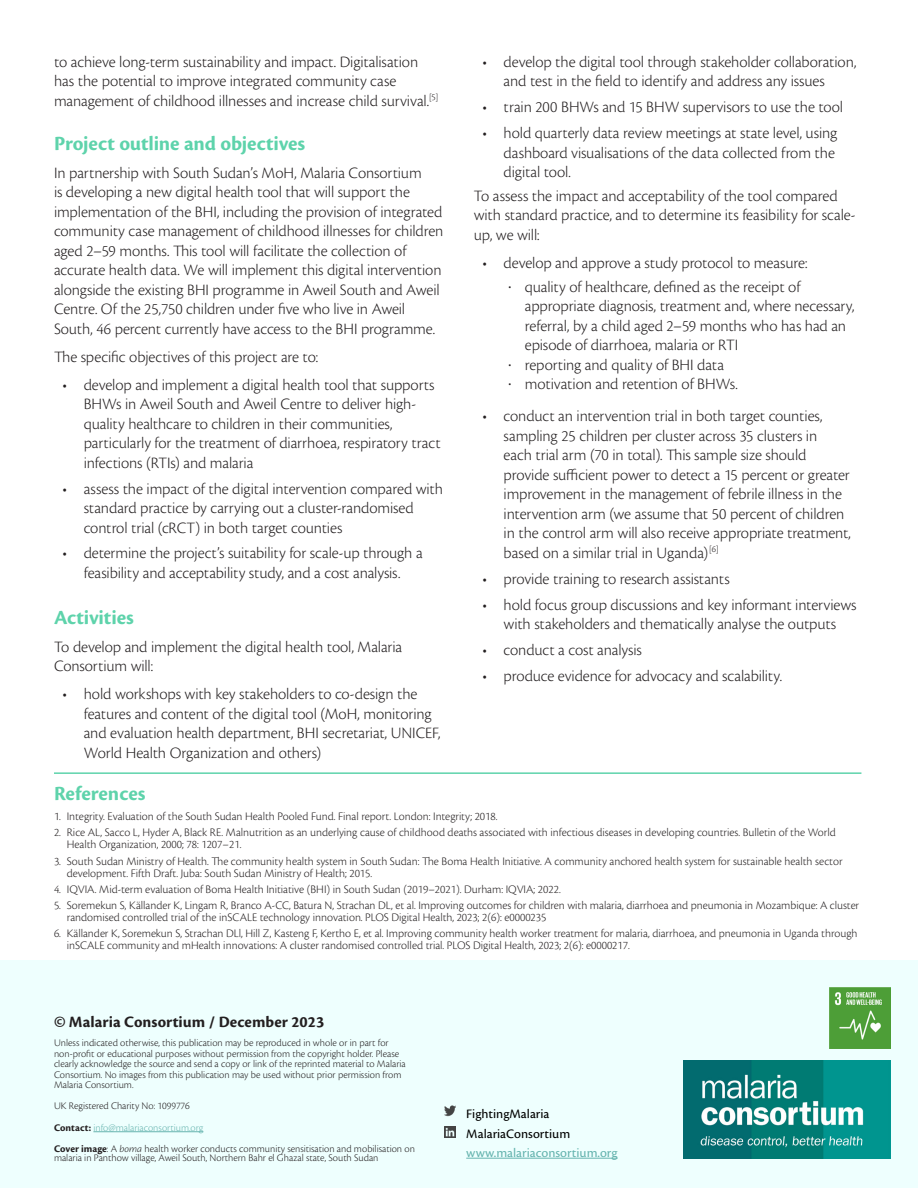
<style>
.page{position:relative;width:918px;height:1188px;background:#fff}
.page>*{position:absolute;margin:0;border:0;box-sizing:border-box;transform-origin:0 0}
.Heading_01{font:700 21px "Cronos Pro";letter-spacing:-.005em;color:#5ed3ab}
.Body{font:300 16.5px/19.5px "Cronos Pro";letter-spacing:-.01em;color:#231f20}
.Body-2{font:700 16.5px "Cronos Pro";letter-spacing:.005em;color:#231f20}
.t1{font:13.5px "Cronos Pro Capt";color:#000}
.Body-3{font:13.5px "Cronos Pro Capt";color:#66b4af}
.t2{font:300 12px/12px "Cronos Pro";color:#231f20}
.Body-4{font:300 10.5px/10.5px "Cronos Pro";color:#231f20}
.Body-5{font:300 10.5px "Cronos Pro";letter-spacing:-.005em;color:#66b4af}
.s1{font-family:"Calibri";font-weight:400}
.s2{font-weight:700;color:#231f20}
.s3{font-weight:700}
.s4{font-style:italic}
</style>
<div class="page">
<hr style="left:54px;top:772px;width:807px;height:2px;background:#5ed3ab">
<div style="left:0;top:961px;width:918px;height:227px;background:#eefffe"></div>
<hr style="left:93px;top:1131px;width:110px;height:1px;background:#66b4af">
<svg style="left:444px;top:1126px;width:11px;height:12px"></svg>
<hr style="left:466px;top:1158px;width:151px;height:1px;background:#66b4af">
<svg style="left:444px;top:1105px;width:11px;height:11px"></svg>
<img style="left:683px;top:1060px;width:207px;height:98px">
<img style="left:829px;top:987px;width:61px;height:61px">
<p class="Body" style="left:54px;top:52px;width:386px">to achieve long-term sustainability and impact. Digitalisation has the potential to improve integrated community case management of childhood illnesses and increase child survival.<sup>[5]</sup></p>
<p class="Heading_01" style="left:54px;top:131px;width:253px">Project outline and objectives</p>
<p class="Body" style="left:54px;top:163px;width:391px">In partnership with South Sudan’s MoH, Malaria Consortium<br>is developing a new digital health tool that will support the implementation of the BHI, including the provision of integrated community case management of childhood illnesses for children aged 2–59 months. This tool will facilitate the collection of accurate health data. We will implement this digital intervention alongside the existing BHI programme in Aweil South and Aweil Centre. Of the 25,750 children under five who live in Aweil South, 46 percent currently have access to the BHI programme.</p>
<p class="Body" style="left:54px;top:347px;width:266px">The specific objectives of this project are to:</p>
<p class="Body" style="left:84px;top:375px;width:358px;text-indent:-21px">• develop and implement a digital health tool that supports BHWs in Aweil South and Aweil Centre to deliver high&shy;quality healthcare to children in their communities, particularly for the treatment of diarrhoea, respiratory tract infections (RTIs) and malaria</p>
<p class="Body" style="left:84px;top:479px;width:361px;text-indent:-21px">• assess the impact of the digital intervention compared with standard practice by carrying out a cluster-randomised control trial (cRCT) in both target counties</p>
<p class="Body" style="left:63px;top:543px;width:362px;text-align:center">• determine the project’s suitability for scale-up through a feasibility and acceptability study, and a cost analysis.</p>
<p class="Heading_01" style="left:54px;top:605px;width:81px">Activities</p>
<p class="Body" style="left:54px;top:637px;width:350px">To develop and implement the digital health tool, Malaria<br>Consortium will:</p>
<p class="Body" style="left:84px;top:684px;width:358px;text-indent:-21px">• hold workshops with key stakeholders to co-design the features and content of the digital tool (MoH, monitoring and evaluation health department, BHI secretariat, UNICEF, World Health Organization and others)</p>
<p class="Body" style="left:504px;top:52px;width:354px;text-indent:-21px">• develop the digital tool through stakeholder collaboration, and test in the field to identify and address any issues</p>
<p class="Body" style="left:482px;top:97px;width:362px">• train 200 BHWs and 15 BHW supervisors to use the tool</p>
<p class="Body" style="left:504px;top:123px;width:335px;text-indent:-21px">• hold quarterly data review meetings at state level, using dashboard visualisations of the data collected from the digital tool.</p>
<p class="Body" style="left:474px;top:186px;width:383px">To assess the impact and acceptability of the tool compared with standard practice, and to determine its feasibility for scale&shy;up, we will:</p>
<p class="Body" style="left:482px;top:253px;width:327px">• develop and approve a study protocol to measure:</p>
<p class="Body" style="left:525px;top:277px;width:331px;text-indent:-17px"><span class="s1">·</span> quality of healthcare, defined as the receipt of appropriate diagnosis, treatment and, where necessary, referral, by a child aged 2–59 months who has had an episode of diarrhoea, malaria or RTI</p>
<p class="Body" style="left:508px;top:355px;width:218px"><span class="s1">·</span> reporting and quality of BHI data</p>
<p class="Body" style="left:508px;top:374px;width:231px"><span class="s1">·</span> motivation and retention of BHWs.</p>
<p class="Body" style="left:504px;top:406px;width:349px;text-indent:-21px">• conduct an intervention trial in both target counties, sampling 25 children per cluster across 35 clusters in<br>each trial arm (70 in total). This sample size should provide sufficient power to detect a 15 percent or greater improvement in the management of febrile illness in the intervention arm (we assume that 50 percent of children in the control arm will also receive appropriate treatment, based on a similar trial in Uganda)<sup>[6]</sup></p>
<p class="Body" style="left:482px;top:569px;width:249px">• provide training to research assistants</p>
<p class="Body" style="left:482px;top:595px;width:376px;text-align:center">• hold focus group discussions and key informant interviews with stakeholders and thematically analyse the outputs</p>
<p class="Body" style="left:482px;top:640px;width:161px">• conduct a cost analysis</p>
<p class="Body" style="left:482px;top:666px;width:301px">• produce evidence for advocacy and scalability.</p>
<p class="Heading_01" style="left:54px;top:781px;width:93px">References</p>
<p class="t2" style="left:54px;top:810px;width:445px">1. Integrity. Evaluation of the South Sudan Health Pooled Fund. Final report. London: Integrity; 2018.</p>
<p class="t2" style="left:67px;top:826px;width:771px;text-indent:-13px">2. Rice AL, Sacco L, Hyder A, Black RE. Malnutrition as an underlying cause of childhood deaths associated with infectious diseases in developing countries. Bulletin of the World<br>Health Organization, 2000; 78: 1207–21.</p>
<p class="t2" style="left:67px;top:855px;width:777px;text-indent:-13px">3. South Sudan Ministry of Health. The community health system in South Sudan: The Boma Health Initiative. A community anchored health system for sustainable health sector development. Fifth Draft. Juba: South Sudan Ministry of Health; 2015.</p>
<p class="t2" style="left:54px;top:883px;width:508px">4. IQVIA. Mid-term evaluation of Boma Health Initiative (BHI) in South Sudan (2019–2021). Durham: IQVIA; 2022.</p>
<p class="t2" style="left:67px;top:899px;width:794px;text-indent:-13px">5. Soremekun S, Källander K, Lingam R, Branco A-CC, Batura N, Strachan DL, et al. Improving outcomes for children with malaria, diarrhoea and pneumonia in Mozambique: A cluster randomised controlled trial of the inSCALE technology innovation. PLOS Digital Health, 2023; 2(6): e0000235</p>
<p class="t2" style="left:67px;top:927px;width:792px;text-indent:-13px">6. Källander K, Soremekun S, Strachan DLl, Hill Z, Kasteng F, Kertho E, et al. Improving community health worker treatment for malaria, diarrhoea, and pneumonia in Uganda through inSCALE community and mHealth innovations: A cluster randomised controlled trial. PLOS Digital Health, 2023; 2(6): e0000217.</p>
<p class="Body-2" style="left:54px;top:1013px;width:272px">© Malaria Consortium / December 2023</p>
<p class="Body-4" style="left:54px;top:1038px;width:353px">Unless indicated otherwise, this publication may be reproduced in whole or in part for non-profit or educational purposes without permission from the copyright holder. Please clearly acknowledge the source and send a copy or link of the reprinted material to Malaria Consortium. No images from this publication may be used without prior permission from Malaria Consortium.</p>
<p class="Body-4" style="left:54px;top:1100px;width:137px">UK Registered Charity No: 1099776</p>
<p class="Body-5" style="left:54px;top:1121px;width:151px"><span class="s2">Contact:</span> info@malariaconsortium.org</p>
<p class="Body-4" style="left:54px;top:1145px;width:362px;line-height:9px"><span class="s3">Cover image</span>: A <span class="s4">boma</span> health worker conducts community sensitisation and mobilisation on malaria in Panthow village, Aweil South, Northern Bahr el Ghazal state, South Sudan</p>
<p class="t1" style="left:466px;top:1106px;width:85px">FightingMalaria</p>
<p class="t1" style="left:466px;top:1126px;width:106px">MalariaConsortium</p>
<p class="Body-3" style="left:466px;top:1145px;width:153px">www.malariaconsortium.org</p>
</div>
